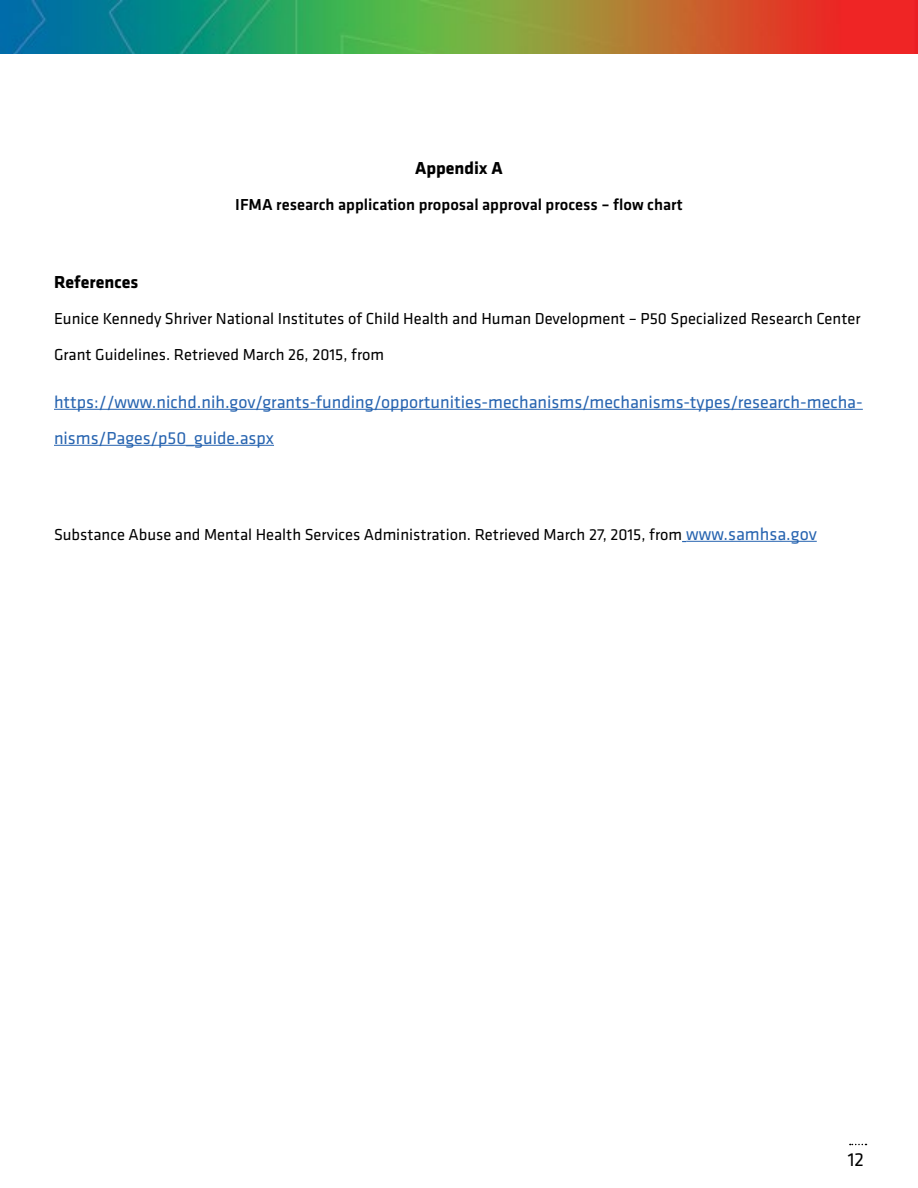
<style>
.page{position:relative;width:918px;height:1188px;background:#fff}
.page>*{position:absolute;margin:0;border:0;box-sizing:border-box;transform-origin:0 0}
.t1{font:19.5px "Klavika";color:#000}
.t2{font:18px/36px "Klavika";color:#2764b0}
.t3{font:700 18px "Klavika";color:#000}
.t4{font:16.5px/36px "Klavika";color:#000}
.t5{font:500 16.5px "Klavika";color:#000}
.s1{font-size:18px;color:#2764b0}
</style>
<div class="page">
<svg style="left:850px;top:1144px;width:17px;height:1px"></svg>
<hr style="left:54px;top:409px;width:809px;height:1px;background:#2764b0">
<hr style="left:54px;top:445px;width:220px;height:1px;background:#2764b0">
<hr style="left:686px;top:541px;width:131px;height:1px;background:#2764b0">
<img style="left:0;top:0;width:918px;height:54px">
<p class="t3" style="left:415px;top:155px;width:89px">Appendix A</p>
<p class="t5" style="left:235px;top:193px;width:449px">IFMA research application proposal approval process – flow chart</p>
<p class="t3" style="left:54px;top:269px;width:86px">References</p>
<p class="t4" style="left:54px;top:300px;width:808px">Eunice Kennedy Shriver National Institutes of Child Health and Human Development – P50 Specialized Research Center<br>Grant Guidelines. Retrieved March 26, 2015, from</p>
<p class="t2" style="left:54px;top:383px;width:810px">https://www.nichd.nih.gov/grants-funding/opportunities-mechanisms/mechanisms-types/research-mecha&shy;nisms/Pages/p50_guide.aspx</p>
<p class="t4" style="left:54px;top:516px;width:764px">Substance Abuse and Mental Health Services Administration. Retrieved March 27, 2015, from <span class="s1">www.samhsa.gov</span></p>
<p class="t1" style="left:848px;top:1147px;width:18px">12</p>
</div>
